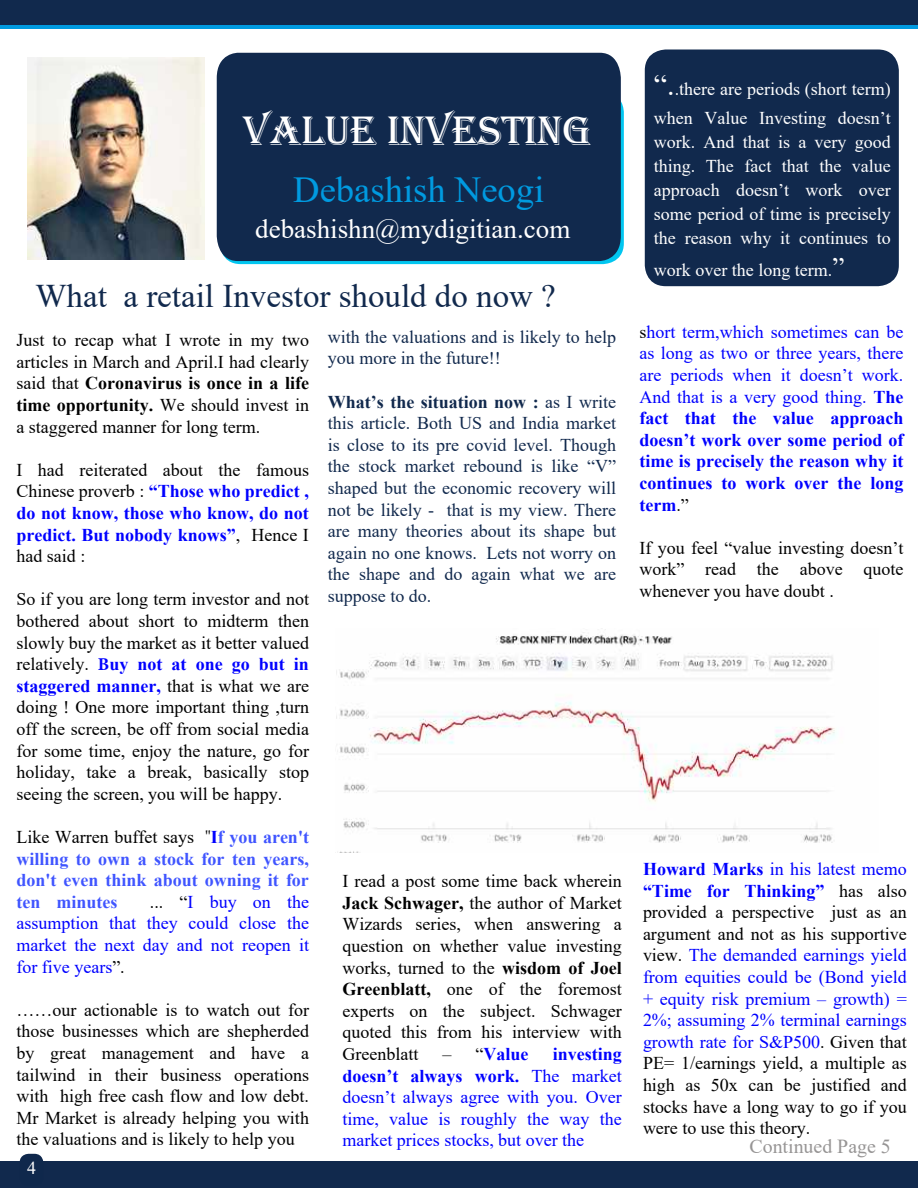
<style>
.page{position:relative;width:918px;height:1188px;background:#fff}
.page>*{position:absolute;margin:0;border:0;box-sizing:border-box;transform-origin:0 0}
.t1{font:42.3px "Algerian";color:#fff}
.t2{font:36.6px "Times New Roman";color:#009ae0}
.t3{font:33px "Times New Roman";color:#11294d}
.t4{font:27px "Times New Roman";color:#fff}
.t5{font:19.95px "Times New Roman";color:#979595}
.t6{font:18px/21.6px "Times New Roman";color:#000;text-align:justify}
.t7{font:700 18px/21.6px "Times New Roman";color:#00f;text-align:justify}
.t8{font:18px/21.6px "Times New Roman";color:#11294d}
.t9{font:18px/21.6px "Times New Roman";color:#00f;text-align:justify}
.t10{font:18px/24px "Times New Roman";color:#fff}
.t11{font:700 18px/21.6px "Times New Roman";color:#4055ff;text-align:justify}
.t12{font:18px "Times New Roman";color:#fff}
.s1{font-weight:700}
.s2{font-weight:400;color:#000}
.s3{font-family:"Minion Pro";font-weight:700;color:#00f}
.s4{font-weight:700;color:#00f}
.s5{font-family:"Minion Pro"}
.s6{font-family:"Minion Pro";font-weight:400;color:#000}
.s7{color:#00f}
.s8{color:#000}
.s9{font-size:30px}
.s10{font-size:27px}
.s11{font-weight:400}
.s12{font-style:inherit}
</style>
<div class="page">
<div style="left:0;top:0;width:918px;height:29px;background:#009ae0"></div>
<div style="left:220px;top:91px;width:404px;height:173px;background:#01c6f0;border-radius:21px"></div>
<div style="left:217px;top:53px;width:404px;height:208px;background:#11294d"></div>
<div style="left:0;top:0;width:918px;height:25px;background:#11294d"></div>
<img style="left:27px;top:58px;width:177px;height:202px">
<div style="left:645px;top:50px;width:254px;height:236px;background:#11294d;border-radius:21px"></div>
<div style="left:0;top:1162px;width:918px;height:26px;background:#11294d"></div>
<div style="left:20px;top:1154px;width:23px;height:32px;background:#0f284c;border-radius:9px"></div>
<img style="left:336px;top:628px;width:499px;height:225px">
<h1 class="t1" style="left:243px;top:107px;width:49px">ESTING</h1>
<h2 class="t2" style="left:293px;top:164px;width:253px">Debashish Neogi</h2>
<h3 class="t4" style="left:255px;top:210px;width:317px">debashishn@mydigitian.com</h3>
<h3 class="t3" style="left:35px;top:273px;width:522px">What a retail Investor should do now ?</h3>
<p class="t8" style="left:328px;top:325px;width:290px">with the valuations and is likely to help you more in the future!!</p>
<p class="t8" style="left:328px;top:390px;width:290px;text-align:justify"><span class="s1">What’s the situation now :</span> as I write this article. Both US and India market is close to its pre covid level. Though the stock market rebound is like “V” shaped but the economic recovery will not be likely - that is my view. There are many theories about its shape but again no one knows. Lets not worry on the shape and do again what we are suppose to do.</p>
<p class="t6" style="left:16px;top:329px;width:294px">Just to recap what I wrote in my two articles in March and April.I had clearly said that <span class="s1">Coronavirus is once in a life time opportunity.</span> We should invest in a staggered manner for long term.</p>
<p class="t7" style="left:16px;top:459px;width:294px"><span class="s2">I had reiterated about the famous Chinese proverb :</span> “Those who predict , do not know, those who know, do not predict. But nobody knows”<span class="s2">, Hence I had said :</span></p>
<p class="t6" style="left:16px;top:588px;width:294px">So if you are long term investor and not bothered about short to midterm then slowly buy the market as it better valued relatively. <span class="s3">B</span><span class="s4">uy not at one go but in staggered manner,</span> that is what we are doing <span class="s5">!</span> One more important thing ,turn off the screen, be off from social media for some time, en<span class="s5">j</span>oy the nature, go for holiday, take a break, basically stop seeing the screen, you will be happy.</p>
<p class="t11" style="left:16px;top:826px;width:294px"><span class="s2">Like Warren buffet says</span> <span class="s6">"</span><span class="s7">I</span>f you aren't willing to own a stock for ten years, don't even think about owning it for ten minutes</p>
<p class="t6" style="left:342px;top:870px;width:281px">I read a post some time back wherein <span class="s1">Jack Schwager,</span> the author of Market Wizards series, when answering a question on whether value investing works, turned to the <span class="s1">wisdom of Joel Greenblatt,</span> one of the foremost experts on the subject. Schwager quoted this from his interview with Greenblatt</p>
<p class="t9" style="left:16px;top:890px;width:294px;text-indent:133px"><span class="s8">... “</span>I buy on the assumption that they could close the market the ne<span class="s5">x</span>t day and not reopen it for five years<span class="s8">”.</span></p>
<p class="t6" style="left:16px;top:998px;width:294px">……our actionable is to watch out for those businesses which are shepherded by great management and have a tailwind in their business operations with high free cash flow and low debt.<br>Mr Market is already helping you with the valuations and is likely to help you</p>
<p class="t9" style="left:342px;top:1043px;width:281px;text-indent:210px"><span class="s1">investing doesn’t always work.</span> The market doesn’t always agree with you. Over time, value is roughly the way the market prices stocks, but over the</p>
<p class="t7" style="left:443px;top:1043px;width:88px"><span class="s2">– “</span>Value</p>
<p class="t12" style="left:27px;top:1155px;width:10px">4</p>
<p class="t10" style="left:654px;top:74px;width:238px;line-height:29px"><span class="s9">“</span><span class="s9">.</span>.there are periods (short term) when Value Investing doesn’t</p>
<p class="t10" style="left:654px;top:129px;width:238px;text-align:justify">work. And that is a very good thing. The fact that the value approach doesn’t work over some period of time is precisely the reason why it continues to</p>
<p class="t10" style="left:654px;top:257px;width:192px">work over the long term.<span class="s10">”</span></p>
<p class="t7" style="left:639px;top:320px;width:266px"><span class="s2">s</span><span class="s11">hort term,which sometimes can be as long as two or three years, there are periods when it doesn’t work.<br>And that is a very good thing.</span> The fact that the value approach doesn’t work over some period of time is precisely the reason why it continues to work over the long term<span class="s2">.”</span></p>
<p class="t6" style="left:639px;top:536px;width:266px">If you feel “value investing doesn’t work” read the above quote whenever you have doubt .</p>
<p class="t6" style="left:643px;top:858px;width:265px"><span class="s4">Howard Marks</span> <span class="s7">in his latest memo </span><span class="s4">“Time for Thinking”</span> has also provided a perspective just as an argument and not as his supportive view. <span class="s7">The demanded earnings yield from equities could be (Bond yield + equity risk premium – growth) = 2%; assuming 2% terminal earnings growth rate for S&amp;P500</span>. Given that PE= 1/earnings yield, a multiple as high as 50x can be justified and stocks have a long way to go if you were to use this theory.</p>
<p class="t5" style="left:749px;top:1132px;width:143px">Continued Page <span class="s12">5</span></p>
</div>
